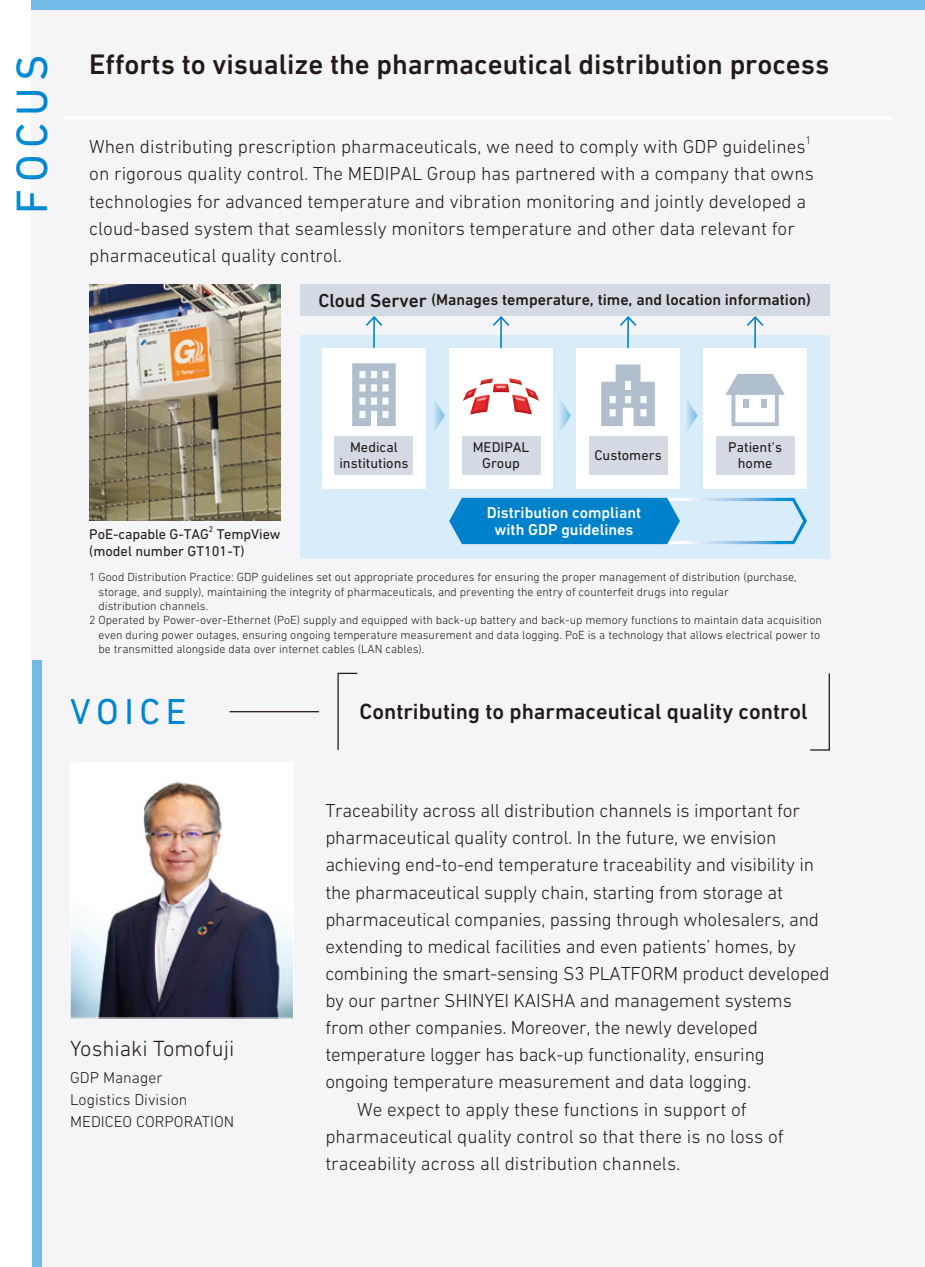
<style>
.page{position:relative;width:925px;height:1267px;background:#fff}
.page>*{position:absolute;margin:0;border:0;box-sizing:border-box;transform-origin:0 0}
.t1{font:44.55px "DIN Next LT Pro";letter-spacing:.15em;color:#008cd6}
.t2{font:36.68px "DIN Next LT Pro";letter-spacing:.15em;color:#008cd6}
.t3{font:500 28.8px "DIN Next LT Pro";color:#231916}
.t4{font:500 22.28px "DIN Next LT Pro";color:#231916}
.t5{font:300 22.28px "DIN Next LT Pro";color:#231916}
.t6{font:300 19.12px/27.2px "DIN Next LT Pro";letter-spacing:-.01em;color:#231916}
.t7{font:500 15.97px "DIN Next LT Pro";color:#231916}
.t8{font:300 15.97px/22.3px "DIN Next LT Pro";color:#231916}
.t9{font:500 15.97px/17.6px "DIN Next LT Pro";color:#fff;text-align:center}
.t10{font:14.4px/16px "DIN Next LT Pro";color:#231916;text-align:center}
.t11{font:300 11.92px "DIN Next LT Pro";color:#231916}
.t12{font:300 11.25px "DIN Next LT Pro";color:#231916}
.t13{font:8.33px "DIN Next LT Pro";color:#231916}
.s1{font-size:19.12px}
</style>
<div class="page">
<div style="left:32px;top:10px;width:893px;height:1256px;background:#f5f5f8"></div>
<div style="left:32px;top:0;width:893px;height:10px;background:#72bbe8"></div>
<div style="left:32px;top:660px;width:9px;height:606px;background:#72bbe8"></div>
<img style="left:72px;top:782px;width:220px;height:234px">
<div style="left:70px;top:762px;width:224px;height:256px;border:1px solid #fff"></div>
<img style="left:89px;top:284px;width:192px;height:236px">
<hr style="left:230px;top:711px;width:89px;height:1px;background:#231916">
<svg style="left:337px;top:672px;width:21px;height:78px"></svg>
<svg style="left:810px;top:673px;width:20px;height:78px"></svg>
<hr style="left:64px;top:116px;width:829px;height:4px;background:#fff">
<div style="left:300px;top:284px;width:529px;height:32px;background:#d3dae3"></div>
<div style="left:300px;top:335px;width:529px;height:223px;background:#d9ecf9"></div>
<div style="left:322px;top:348px;width:104px;height:141px;background:#fff"></div>
<div style="left:449px;top:348px;width:104px;height:141px;background:#fff"></div>
<img style="left:463px;top:378px;width:76px;height:36px">
<div style="left:576px;top:348px;width:104px;height:141px;background:#fff"></div>
<div style="left:703px;top:348px;width:104px;height:141px;background:#fff"></div>
<svg style="left:352px;top:363px;width:44px;height:63px"></svg>
<div style="left:335px;top:436px;width:78px;height:38px;background:#d3dae3"></div>
<div style="left:462px;top:436px;width:78px;height:38px;background:#d3dae3"></div>
<div style="left:589px;top:436px;width:78px;height:38px;background:#d3dae3"></div>
<div style="left:716px;top:436px;width:78px;height:38px;background:#d3dae3"></div>
<svg style="left:725px;top:374px;width:60px;height:52px"></svg>
<div style="left:743px;top:399px;width:6px;height:8px;background:#b1becd"></div>
<div style="left:761px;top:399px;width:6px;height:8px;background:#b1becd"></div>
<svg style="left:449px;top:497px;width:358px;height:47px"></svg>
<hr style="left:373px;top:317px;width:2px;height:31px;background:#0081cc">
<svg style="left:365px;top:316px;width:18px;height:11px"></svg>
<hr style="left:500px;top:317px;width:2px;height:31px;background:#0081cc">
<svg style="left:492px;top:316px;width:18px;height:11px"></svg>
<hr style="left:627px;top:317px;width:2px;height:31px;background:#0081cc">
<svg style="left:620px;top:316px;width:17px;height:11px"></svg>
<hr style="left:754px;top:317px;width:2px;height:31px;background:#0081cc">
<svg style="left:747px;top:316px;width:17px;height:11px"></svg>
<svg style="left:434px;top:400px;width:11px;height:32px"></svg>
<svg style="left:686px;top:400px;width:11px;height:32px"></svg>
<svg style="left:560px;top:400px;width:11px;height:32px"></svg>
<svg style="left:601px;top:364px;width:54px;height:62px"></svg>
<div style="left:625px;top:381px;width:6px;height:8px;background:#fff"></div>
<h1 class="t1" style="left:6px;top:214px;width:161px;rotate:-90deg">FOCUS</h1>
<h3 class="t3" style="left:89px;top:47px;width:742px">Efforts to visualize the pharmaceutical distribution process</h3>
<p class="t6" style="left:89px;top:133px;width:718px">When distributing prescription pharmaceuticals, we need to comply with GDP guidelines</p>
<p class="t12" style="left:805px;top:134px;width:7px">1</p>
<p class="t6" style="left:89px;top:160px;width:726px">on rigorous quality control. The MEDIPAL Group has partnered with a company that owns technologies for advanced temperature and vibration monitoring and jointly developed a cloud-based system that seamlessly monitors temperature and other data relevant for pharmaceutical quality control.</p>
<p class="t7" style="left:318px;top:290px;width:494px"><span class="s1">Cloud Server</span> (Manages temperature, time, and location information)</p>
<p class="t10" style="left:339px;top:439px;width:71px">Medical institutions</p>
<p class="t10" style="left:473px;top:439px;width:58px">MEDIPAL<br>Group</p>
<p class="t10" style="left:594px;top:447px;width:69px">Customers</p>
<p class="t10" style="left:728px;top:439px;width:55px">Patient’s home</p>
<p class="t9" style="left:487px;top:503px;width:156px">Distribution compliant with GDP guidelines</p>
<p class="t10" style="left:89px;top:525px;width:121px">PoE-capable G-TAG</p>
<p class="t13" style="left:209px;top:524px;width:6px">2</p>
<p class="t10" style="left:89px;top:524px;width:193px;line-height:17.6px;text-align:left;text-indent:127px">TempView (model number GT101-T)</p>
<p class="t11" style="left:89px;top:570px;width:709px">1 Good Distribution Practice: GDP guidelines set out appropriate procedures for ensuring the proper management of distribution (purchase,</p>
<p class="t11" style="left:99px;top:584px;width:632px">storage, and supply), maintaining the integrity of pharmaceuticals, and preventing the entry of counterfeit drugs into regular</p>
<p class="t11" style="left:99px;top:599px;width:111px">distribution channels.</p>
<p class="t11" style="left:89px;top:613px;width:734px">2 Operated by Power-over-Ethernet (PoE) supply and equipped with back-up battery and back-up memory functions to maintain data acquisition</p>
<p class="t11" style="left:99px;top:627px;width:723px">even during power outages, ensuring ongoing temperature measurement and data logging. PoE is a technology that allows electrical power to</p>
<p class="t11" style="left:99px;top:642px;width:327px">be transmitted alongside data over internet cables (LAN cables).</p>
<h2 class="t2" style="left:70px;top:690px;width:118px">VOICE</h2>
<p class="t5" style="left:70px;top:1035px;width:166px">Yoshiaki Tomofuji</p>
<p class="t8" style="left:70px;top:1065px;width:165px">GDP Manager<br>Logistics Division<br>MEDICEO CORPORATION</p>
<p class="t4" style="left:360px;top:698px;width:450px">Contributing to pharmaceutical quality control</p>
<p class="t6" style="left:325px;top:796px;width:476px">Traceability across all distribution channels is important for</p>
<p class="t6" style="left:325px;top:823px;width:452px">pharmaceutical quality control. In the future, we envision</p>
<p class="t6" style="left:325px;top:850px;width:490px">achieving end-to-end temperature traceability and visibility in</p>
<p class="t6" style="left:325px;top:878px;width:459px">the pharmaceutical supply chain, starting from storage at</p>
<p class="t6" style="left:325px;top:905px;width:495px">pharmaceutical companies, passing through wholesalers, and</p>
<p class="t6" style="left:325px;top:932px;width:472px">extending to medical facilities and even patients’ homes, by</p>
<p class="t6" style="left:325px;top:959px;width:506px">combining the smart-sensing S3 PLATFORM product developed</p>
<p class="t6" style="left:325px;top:986px;width:468px">by our partner SHINYEI KAISHA and management systems</p>
<p class="t6" style="left:325px;top:1013px;width:434px">from other companies. Moreover, the newly developed</p>
<p class="t6" style="left:325px;top:1040px;width:441px">temperature logger has back-up functionality, ensuring</p>
<p class="t6" style="left:325px;top:1067px;width:427px">ongoing temperature measurement and data logging.</p>
<p class="t6" style="left:357px;top:1094px;width:391px">We expect to apply these functions in support of</p>
<p class="t6" style="left:325px;top:1122px;width:460px">pharmaceutical quality control so that there is no loss of</p>
<p class="t6" style="left:325px;top:1149px;width:356px">traceability across all distribution channels.</p>
</div>
